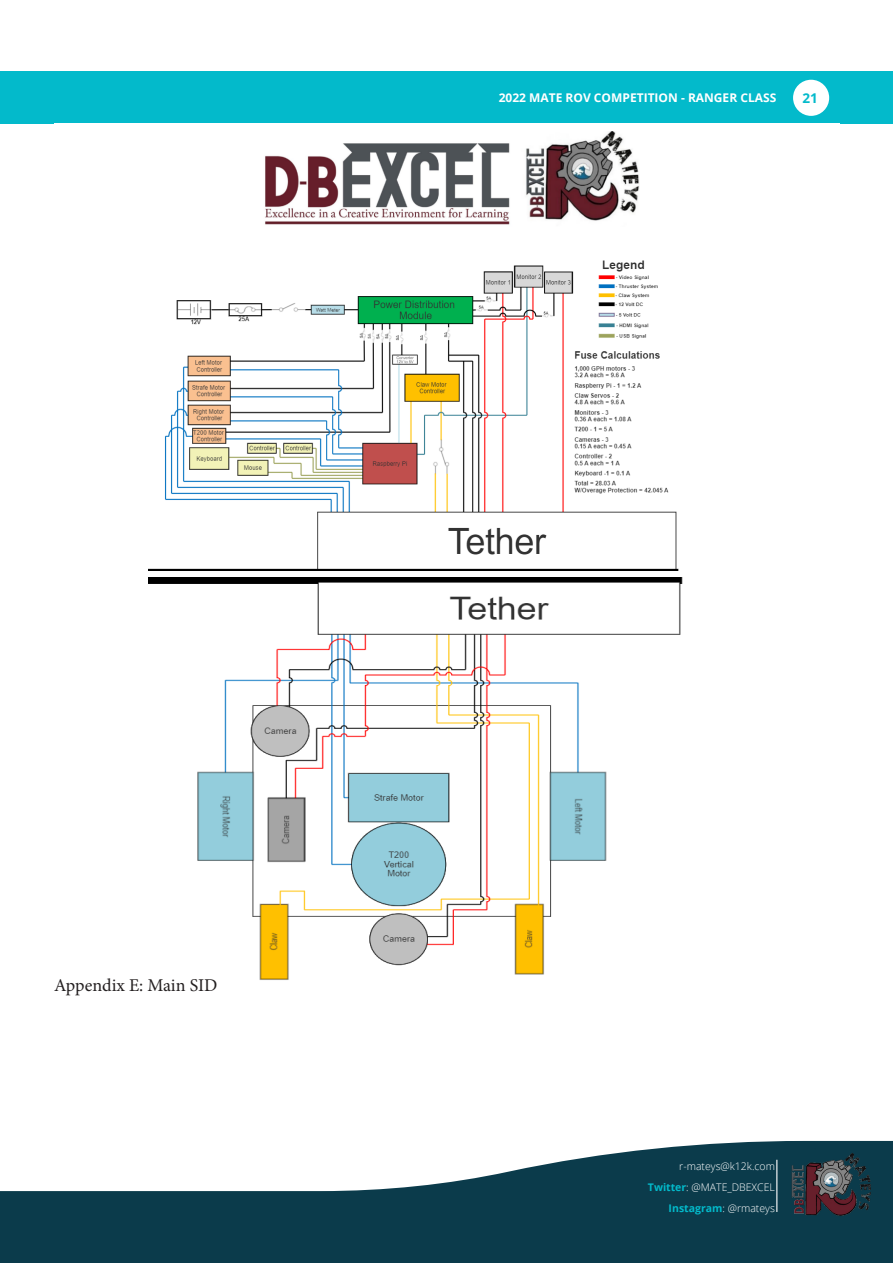
<style>
.page{position:relative;width:893px;height:1263px;background:#fff}
.page>*{position:absolute;margin:0;border:0;box-sizing:border-box;transform-origin:0 0}
.t1{font:18px "Minion Pro";color:#231f20}
.t2{font:700 13.5px "Open Sans";color:#03bacb}
.t3{font:700 12px "Open Sans";color:#fff}
.t4{font:300 10.5px/21px "Open Sans";color:#fff;text-align:right}
.s1{font-weight:700;color:#03bacb}
</style>
<div class="page">
<svg style="left:0;top:1141px;width:893px;height:122px;fill:#0b3b4b"></svg>
<div style="left:0;top:71px;width:893px;height:52px;background:#03bacb"></div>
<img style="left:776px;top:1141px;width:108px;height:98px">
<div style="left:793px;top:80px;width:36px;height:36px;background:#fff;border-radius:50%"></div>
<img style="left:265px;top:131px;width:374px;height:94px">
<img style="left:149px;top:260px;width:529px;height:310px">
<img style="left:149px;top:578px;width:534px;height:402px">
<p class="t3" style="left:499px;top:90px;width:279px">2022 MATE ROV COMPETITION - RANGER CLASS</p>
<p class="t2" style="left:803px;top:89px;width:17px">21</p>
<p class="t1" style="left:54px;top:973px;width:165px">Appendix E: Main SID</p>
<p class="t4" style="left:648px;top:1155px;width:129px">r-mateys@k12k.com<br><span class="s1">Twitter</span>: @MATE_DBEXCEL<br><span class="s1">Instagram</span>: @rmateys</p>
</div>
